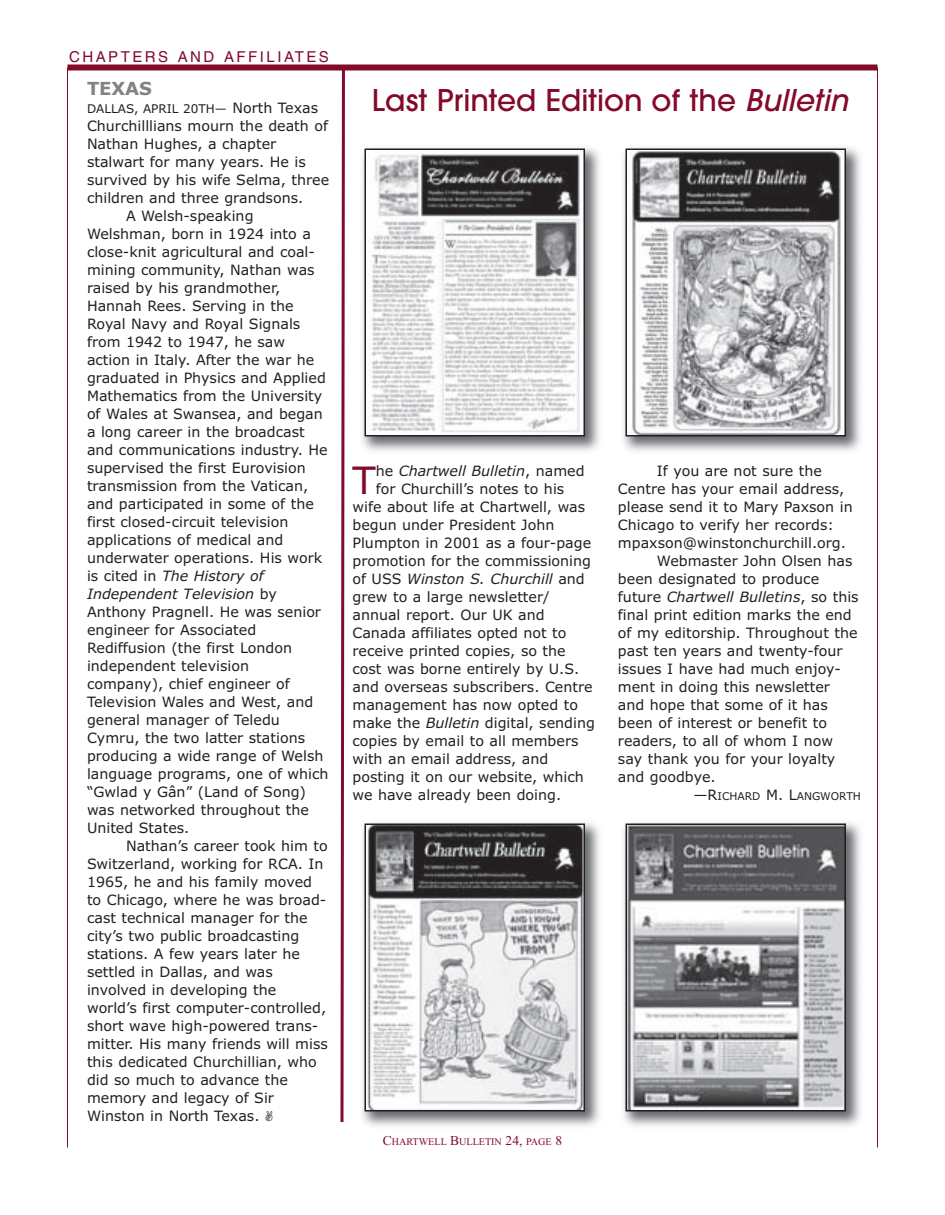
<style>
.page{position:relative;width:945px;height:1215px;background:#fff}
.page>*{position:absolute;margin:0;border:0;box-sizing:border-box;transform-origin:0 0}
.t1{font:37.8px "Verdana";color:#830a2b}
.t2{font:33px "Avant Garde Md ITCTT";color:#830a2b}
.t3{font:700 18px "Verdana";color:#808285}
.t4{font:15px "Helvetica";letter-spacing:.165em;color:#830a2b}
.t5{font:14.25px "Verdana";color:#231f20}
.t6{font:italic 14.25px "Verdana";color:#231f20}
.t7{font:12px "Verdana";color:#231f20}
.t8{font:10.65px "Verdana";color:#231f20}
.t9{font:10.2px "Times New Roman";color:#830a2b}
.s1{font-size:14.25px}
.s2{font-style:normal}
.s3{font-style:italic}
.s4{font-size:13.5px}
</style>
<div class="page">
<hr style="left:67px;top:68px;width:1px;height:1080px;background:#830a2b">
<hr style="left:877px;top:68px;width:1px;height:1080px;background:#830a2b">
<div style="left:68px;top:64px;width:810px;height:6px;background:#830a2b"></div>
<img style="left:362px;top:147px;width:238px;height:305px">
<img style="left:367px;top:151px;width:215px;height:282px">
<div style="left:364px;top:148px;width:221px;height:288px;border:2px solid #231f20"></div>
<img style="left:623px;top:147px;width:238px;height:305px">
<img style="left:629px;top:151px;width:214px;height:282px">
<div style="left:626px;top:148px;width:220px;height:288px;border:2px solid #231f20"></div>
<img style="left:623px;top:822px;width:238px;height:305px">
<img style="left:629px;top:827px;width:214px;height:282px">
<div style="left:626px;top:824px;width:220px;height:288px;border:2px solid #231f20"></div>
<img style="left:362px;top:822px;width:238px;height:305px">
<img style="left:367px;top:827px;width:215px;height:282px">
<div style="left:364px;top:824px;width:221px;height:288px;border:2px solid #231f20"></div>
<svg style="left:339px;top:70px;width:7px;height:1052px"></svg>
<p class="t4" style="left:69px;top:51px;width:261px">CHAPTERS AND AFFILIATES</p>
<p class="t3" style="left:87px;top:81px;width:67px">TEXAS</p>
<p class="t7" style="left:87px;top:104px;width:233px">DALLAS, APRIL 20TH— <span class="s1">North Texas</span></p>
<p class="t5" style="left:87px;top:120px;width:243px">Churchilllians mourn the death of</p>
<p class="t5" style="left:87px;top:138px;width:191px">Nathan Hughes, a chapter</p>
<p class="t5" style="left:87px;top:156px;width:220px">stalwart for many years. He is</p>
<p class="t5" style="left:87px;top:174px;width:244px">survived by his wife Selma, three</p>
<p class="t5" style="left:87px;top:192px;width:218px">children and three grandsons.</p>
<p class="t5" style="left:126px;top:210px;width:129px">A Welsh-speaking</p>
<p class="t5" style="left:87px;top:228px;width:225px">Welshman, born in 1924 into a</p>
<p class="t5" style="left:87px;top:246px;width:230px">close-knit agricultural and coal-</p>
<p class="t5" style="left:87px;top:264px;width:229px">mining community, Nathan was</p>
<p class="t5" style="left:87px;top:282px;width:195px">raised by his grandmother,</p>
<p class="t5" style="left:87px;top:300px;width:208px">Hannah Rees. Serving in the</p>
<p class="t5" style="left:87px;top:318px;width:215px">Royal Navy and Royal Signals</p>
<p class="t5" style="left:87px;top:336px;width:200px">from 1942 to 1947, he saw</p>
<p class="t5" style="left:87px;top:354px;width:229px">action in Italy. After the war he</p>
<p class="t5" style="left:87px;top:372px;width:240px">graduated in Physics and Applied</p>
<p class="t5" style="left:87px;top:390px;width:237px">Mathematics from the University</p>
<p class="t5" style="left:87px;top:408px;width:237px">of Wales at Swansea, and began</p>
<p class="t5" style="left:87px;top:426px;width:219px">a long career in the broadcast</p>
<p class="t5" style="left:87px;top:444px;width:242px">and communications industry. He</p>
<p class="t5" style="left:87px;top:462px;width:220px">supervised the first Eurovision</p>
<p class="t5" style="left:87px;top:480px;width:223px">transmission from the Vatican,</p>
<p class="t5" style="left:87px;top:498px;width:228px">and participated in some of the</p>
<p class="t5" style="left:87px;top:516px;width:203px">first closed-circuit television</p>
<p class="t5" style="left:87px;top:534px;width:198px">applications of medical and</p>
<p class="t5" style="left:87px;top:552px;width:237px">underwater operations. His work</p>
<p class="t6" style="left:87px;top:570px;width:178px"><span class="s2">is cited in</span> The History of</p>
<p class="t6" style="left:87px;top:588px;width:192px">Independent Television <span class="s2">by</span></p>
<p class="t5" style="left:87px;top:606px;width:236px">Anthony Pragnell. He was senior</p>
<p class="t5" style="left:87px;top:624px;width:171px">engineer for Associated</p>
<p class="t5" style="left:87px;top:642px;width:207px">Rediffusion (the first London</p>
<p class="t5" style="left:87px;top:660px;width:164px">independent television</p>
<p class="t5" style="left:87px;top:678px;width:204px">company), chief engineer of</p>
<p class="t5" style="left:87px;top:696px;width:228px">Television Wales and West, and</p>
<p class="t5" style="left:87px;top:714px;width:194px">general manager of Teledu</p>
<p class="t5" style="left:87px;top:732px;width:220px">Cymru, the two latter stations</p>
<p class="t5" style="left:87px;top:750px;width:238px">producing a wide range of Welsh</p>
<p class="t5" style="left:87px;top:768px;width:243px">language programs, one of which</p>
<p class="t5" style="left:87px;top:786px;width:221px">“Gwlad y Gân” (Land of Song)</p>
<p class="t5" style="left:87px;top:804px;width:223px">was networked throughout the</p>
<p class="t5" style="left:87px;top:822px;width:104px">United States.</p>
<p class="t5" style="left:126px;top:840px;width:203px">Nathan’s career took him to</p>
<p class="t5" style="left:87px;top:858px;width:238px">Switzerland, working for RCA. In</p>
<p class="t5" style="left:87px;top:876px;width:227px">1965, he and his family moved</p>
<p class="t5" style="left:87px;top:894px;width:241px">to Chicago, where he was broad-</p>
<p class="t5" style="left:87px;top:912px;width:222px">cast technical manager for the</p>
<p class="t5" style="left:87px;top:930px;width:214px">city’s two public broadcasting</p>
<p class="t5" style="left:87px;top:948px;width:214px">stations. A few years later he</p>
<p class="t5" style="left:87px;top:966px;width:187px">settled in Dallas, and was</p>
<p class="t5" style="left:87px;top:984px;width:191px">involved in developing the</p>
<p class="t5" style="left:87px;top:1002px;width:241px">world’s first computer-controlled,</p>
<p class="t5" style="left:87px;top:1020px;width:233px">short wave high-powered trans-</p>
<p class="t5" style="left:87px;top:1038px;width:242px">mitter. His many friends will miss</p>
<p class="t5" style="left:87px;top:1056px;width:231px">this dedicated Churchillian, who</p>
<p class="t5" style="left:87px;top:1074px;width:203px">did so much to advance the</p>
<p class="t5" style="left:87px;top:1092px;width:188px">memory and legacy of Sir</p>
<p class="t5" style="left:87px;top:1110px;width:187px">Winston in North Texas. ✌</p>
<h2 class="t2" style="left:372px;top:89px;width:484px">Last Printed Edition of the <span class="s3">Bulletin</span></h2>
<h1 class="t1" style="left:352px;top:465px;width:25px">T</h1>
<p class="t6" style="left:376px;top:465px;width:210px"><span class="s2">he</span> Chartwell Bulletin<span class="s2">, named</span></p>
<p class="t5" style="left:376px;top:483px;width:190px">for Churchill’s notes to his</p>
<p class="t5" style="left:352px;top:501px;width:234px">wife about life at Chartwell, was</p>
<p class="t5" style="left:352px;top:519px;width:203px">begun under President John</p>
<p class="t5" style="left:352px;top:537px;width:240px">Plumpton in 2001 as a four-page</p>
<p class="t5" style="left:352px;top:555px;width:240px">promotion for the commissioning</p>
<p class="t6" style="left:352px;top:573px;width:234px"><span class="s2">of USS</span> Winston S. Churchill <span class="s2">and</span></p>
<p class="t5" style="left:352px;top:591px;width:199px">grew to a large newsletter/</p>
<p class="t5" style="left:352px;top:609px;width:194px">annual report. Our UK and</p>
<p class="t5" style="left:352px;top:627px;width:216px">Canada affiliates opted not to</p>
<p class="t5" style="left:352px;top:645px;width:215px">receive printed copies, so the</p>
<p class="t5" style="left:352px;top:663px;width:228px">cost was borne entirely by U.S.</p>
<p class="t5" style="left:352px;top:681px;width:242px">and overseas subscribers. Centre</p>
<p class="t5" style="left:352px;top:699px;width:227px">management has now opted to</p>
<p class="t5" style="left:352px;top:717px;width:244px">make the <span class="s3">Bulletin</span> digital, sending</p>
<p class="t5" style="left:352px;top:735px;width:228px">copies by email to all members</p>
<p class="t5" style="left:352px;top:753px;width:197px">with an email address, and</p>
<p class="t5" style="left:352px;top:771px;width:233px">posting it on our website, which</p>
<p class="t5" style="left:352px;top:789px;width:210px">we have already been doing.</p>
<p class="t5" style="left:657px;top:465px;width:167px">If you are not sure the</p>
<p class="t5" style="left:618px;top:483px;width:228px">Centre has your email address,</p>
<p class="t5" style="left:618px;top:501px;width:236px">please send it to Mary Paxson in</p>
<p class="t5" style="left:618px;top:519px;width:217px">Chicago to verify her records:</p>
<p class="t5" style="left:618px;top:537px;width:230px">mpaxson@winstonchurchill.org.</p>
<p class="t5" style="left:657px;top:555px;width:197px">Webmaster John Olsen has</p>
<p class="t5" style="left:618px;top:573px;width:203px">been designated to produce</p>
<p class="t6" style="left:618px;top:591px;width:242px"><span class="s2">future</span> Chartwell Bulletins<span class="s2">, so this</span></p>
<p class="t5" style="left:618px;top:609px;width:235px">final print edition marks the end</p>
<p class="t5" style="left:618px;top:627px;width:241px">of my editorship. Throughout the</p>
<p class="t5" style="left:618px;top:645px;width:226px">past ten years and twenty-four</p>
<p class="t5" style="left:618px;top:663px;width:225px">issues I have had much enjoy-</p>
<p class="t5" style="left:618px;top:681px;width:214px">ment in doing this newsletter</p>
<p class="t5" style="left:618px;top:699px;width:211px">and hope that some of it has</p>
<p class="t5" style="left:618px;top:717px;width:211px">been of interest or benefit to</p>
<p class="t5" style="left:618px;top:735px;width:217px">readers, to all of whom I now</p>
<p class="t5" style="left:618px;top:753px;width:219px">say thank you for your loyalty</p>
<p class="t5" style="left:618px;top:771px;width:99px">and goodbye.</p>
<p class="t8" style="left:693px;top:792px;width:169px"><span class="s1">—R</span>ICHARD <span class="s1">M. L</span>ANGWORTH</p>
<p class="t9" style="left:383px;top:1135px;width:181px"><span class="s4">C</span>HARTWELL <span class="s4">B</span>ULLETIN <span class="s4">24,</span> PAGE <span class="s4">8</span></p>
</div>
